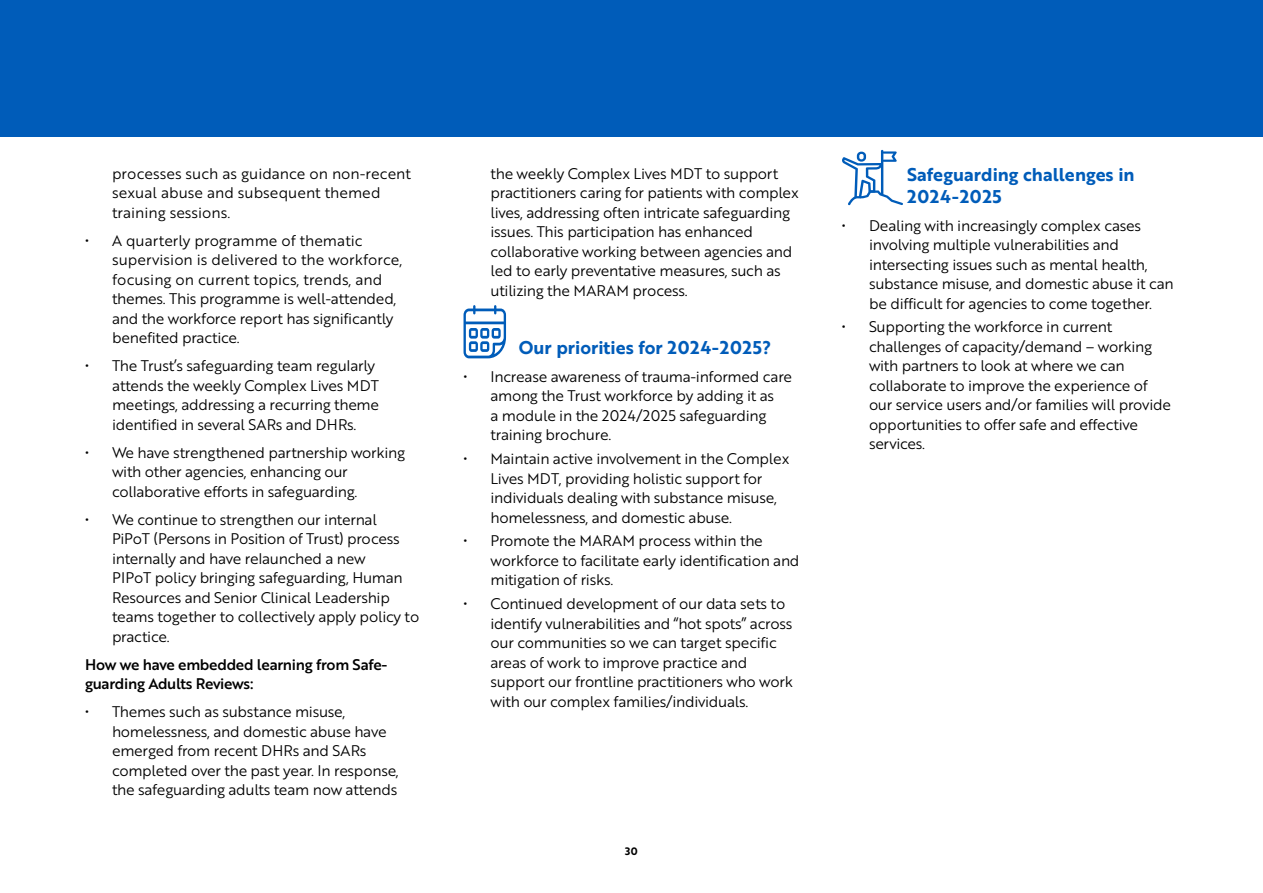
<style>
.page{position:relative;width:1263px;height:893px;background:#fff}
.page>*{position:absolute;margin:0;border:0;box-sizing:border-box;transform-origin:0 0}
.t1{font:18px/21.6px "Brother 1816 Bold";color:#005cb9}
.t2{font:15px/19.5px "Brother 1816 Book";letter-spacing:-.02em;color:#000}
.t3{font:15px/19.5px "Brother 1816 Book";color:#000}
.t4{font:15px/19.5px "Brother 1816 Medium";letter-spacing:-.02em;color:#000}
.t5{font:10.5px "Brother 1816 Bold";color:#000}
</style>
<div class="page">
<svg style="left:463px;top:305px;width:43px;height:53px"></svg>
<div style="left:0;top:0;width:1263px;height:136px;background:#005cb9"></div>
<hr style="left:881px;top:150px;width:2px;height:45px;background:#005cb9">
<svg style="left:842px;top:151px;width:61px;height:54px"></svg>
<p class="t3" style="left:112px;top:163px;width:300px">processes such as guidance on non-recent sexual abuse and subsequent themed training sessions.</p>
<p class="t3" style="left:112px;top:230px;width:292px;text-indent:-27px">• A quarterly programme of thematic supervision is delivered to the workforce, focusing on current topics, trends, and themes. This programme is well-attended, and the workforce report has significantly benefited practice.</p>
<p class="t2" style="left:112px;top:356px;width:269px;text-indent:-27px">• The Trust’s safeguarding team regularly attends the weekly Complex Lives MDT meetings, addressing a recurring theme identified in several SARs and DHRs.</p>
<p class="t2" style="left:112px;top:442px;width:295px;text-indent:-27px">• We have strengthened partnership working with other agencies, enhancing our collaborative efforts in safeguarding.</p>
<p class="t2" style="left:112px;top:509px;width:309px;text-indent:-27px">• We continue to strengthen our internal<br>PiPoT (Persons in Position of Trust) process internally and have relaunched a new<br>PIPoT policy bringing safeguarding, Human Resources and Senior Clinical Leadership teams together to collectively apply policy to practice.</p>
<p class="t4" style="left:85px;top:654px;width:304px">How we have embedded learning from Safe&shy;guarding Adults Reviews:</p>
<p class="t2" style="left:112px;top:702px;width:288px;text-indent:-27px">• Themes such as substance misuse, homelessness, and domestic abuse have emerged from recent DHRs and SARs completed over the past year. In response, the safeguarding adults team now attends</p>
<p class="t2" style="left:490px;top:163px;width:310px">the weekly Complex Lives MDT to support practitioners caring for patients with complex lives, addressing often intricate safeguarding issues. This participation has enhanced collaborative working between agencies and led to early preventative measures, such as utilizing the MARAM process.</p>
<p class="t1" style="left:519px;top:336px;width:254px">Our priorities for 2024-2025?</p>
<p class="t2" style="left:490px;top:366px;width:303px;text-indent:-27px">• Increase awareness of trauma-informed care among the Trust workforce by adding it as<br>a module in the 2024/2025 safeguarding training brochure.</p>
<p class="t2" style="left:490px;top:448px;width:300px;text-indent:-27px">• Maintain active involvement in the Complex Lives MDT, providing holistic support for individuals dealing with substance misuse, homelessness, and domestic abuse.</p>
<p class="t2" style="left:490px;top:531px;width:310px;text-indent:-27px">• Promote the MARAM process within the workforce to facilitate early identification and mitigation of risks.</p>
<p class="t2" style="left:490px;top:593px;width:304px;text-indent:-27px">• Continued development of our data sets to identify vulnerabilities and “hot spots” across our communities so we can target specific areas of work to improve practice and support our frontline practitioners who work with our complex families/individuals.</p>
<p class="t1" style="left:907px;top:163px;width:229px">Safeguarding challenges in<br>2024-2025</p>
<p class="t2" style="left:869px;top:215px;width:306px;text-indent:-27px">• Dealing with increasingly complex cases involving multiple vulnerabilities and intersecting issues such as mental health, substance misuse, and domestic abuse it can be difficult for agencies to come together.</p>
<p class="t2" style="left:869px;top:317px;width:303px;text-indent:-27px">• Supporting the workforce in current challenges of capacity/demand – working with partners to look at where we can collaborate to improve the experience of our service users and/or families will provide opportunities to offer safe and effective services.</p>
<p class="t5" style="left:625px;top:843px;width:14px">30</p>
</div>
